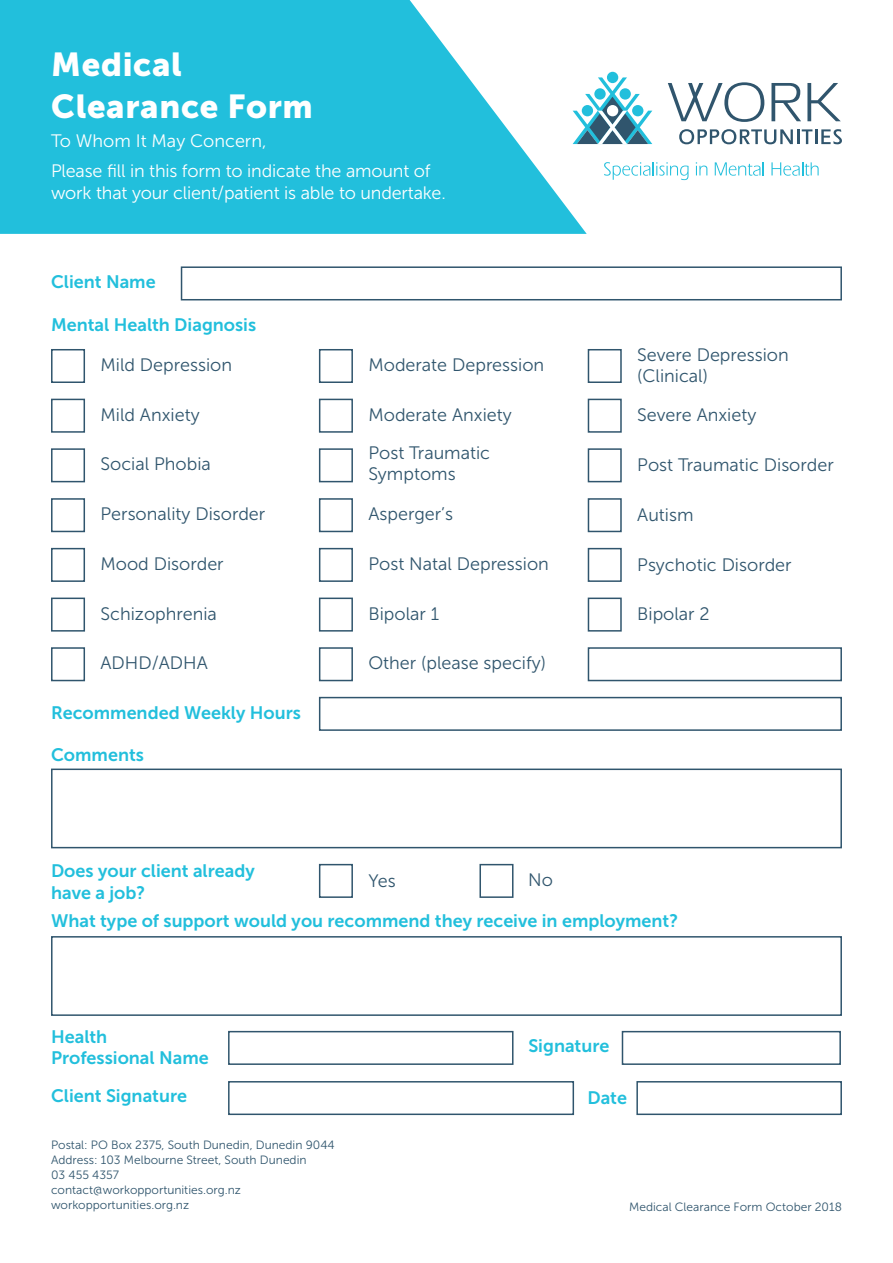
<style>
.page{position:relative;width:893px;height:1263px;background:#fff}
.page>*{position:absolute;margin:0;border:0;box-sizing:border-box;transform-origin:0 0}
.t1{font:33px/42px "Museo Sans 900";letter-spacing:.02em;color:#fff}
.t2{font:18px/21.6px "Museo Sans 300";color:#30556d}
.t3{font:18px/21.6px "Museo Sans 700";color:#22bfdc}
.t4{font:18px/30.2px "Museo Sans 300";letter-spacing:-.01em;color:#fff}
.t5{font:12px/15px "Museo Sans 300";color:#30556d}
</style>
<div class="page">
<svg style="left:0;top:0;width:587px;height:234px;background:#42c8e1"></svg>
<div style="left:607px;top:72px;width:11px;height:11px;background:#22bfdc;border-radius:50%"></div>
<svg style="left:573px;top:77px;width:79px;height:67px"></svg>
<svg style="left:668px;top:82px;width:96px;height:40px"></svg>
<svg style="left:771px;top:83px;width:30px;height:38px"></svg>
<svg style="left:807px;top:83px;width:34px;height:38px"></svg>
<svg style="left:679px;top:129px;width:163px;height:15px"></svg>
<svg style="left:604px;top:162px;width:84px;height:18px"></svg>
<svg style="left:696px;top:162px;width:11px;height:13px"></svg>
<svg style="left:715px;top:162px;width:49px;height:14px"></svg>
<svg style="left:771px;top:162px;width:48px;height:14px"></svg>
<div style="left:181px;top:266px;width:661px;height:34px;border:2px solid #30556d"></div>
<div style="left:51px;top:349px;width:34px;height:34px;border:2px solid #30556d"></div>
<div style="left:319px;top:349px;width:34px;height:34px;border:2px solid #30556d"></div>
<div style="left:588px;top:349px;width:34px;height:34px;border:2px solid #30556d"></div>
<div style="left:51px;top:399px;width:34px;height:34px;border:2px solid #30556d"></div>
<div style="left:319px;top:399px;width:34px;height:34px;border:2px solid #30556d"></div>
<div style="left:588px;top:399px;width:34px;height:34px;border:2px solid #30556d"></div>
<div style="left:51px;top:448px;width:34px;height:34px;border:2px solid #30556d"></div>
<div style="left:319px;top:448px;width:34px;height:34px;border:2px solid #30556d"></div>
<div style="left:588px;top:448px;width:34px;height:34px;border:2px solid #30556d"></div>
<div style="left:51px;top:498px;width:34px;height:34px;border:2px solid #30556d"></div>
<div style="left:319px;top:498px;width:34px;height:34px;border:2px solid #30556d"></div>
<div style="left:588px;top:498px;width:34px;height:34px;border:2px solid #30556d"></div>
<div style="left:51px;top:548px;width:34px;height:34px;border:2px solid #30556d"></div>
<div style="left:319px;top:548px;width:34px;height:34px;border:2px solid #30556d"></div>
<div style="left:588px;top:548px;width:34px;height:34px;border:2px solid #30556d"></div>
<div style="left:51px;top:598px;width:34px;height:34px;border:2px solid #30556d"></div>
<div style="left:319px;top:598px;width:34px;height:34px;border:2px solid #30556d"></div>
<div style="left:588px;top:598px;width:34px;height:34px;border:2px solid #30556d"></div>
<div style="left:51px;top:647px;width:34px;height:34px;border:2px solid #30556d"></div>
<div style="left:319px;top:647px;width:34px;height:34px;border:2px solid #30556d"></div>
<div style="left:588px;top:647px;width:254px;height:34px;border:2px solid #30556d"></div>
<div style="left:319px;top:697px;width:523px;height:34px;border:2px solid #30556d"></div>
<div style="left:319px;top:864px;width:34px;height:34px;border:2px solid #30556d"></div>
<div style="left:479px;top:864px;width:34px;height:34px;border:2px solid #30556d"></div>
<div style="left:51px;top:768px;width:791px;height:80px;border:2px solid #30556d"></div>
<div style="left:51px;top:936px;width:791px;height:80px;border:2px solid #30556d"></div>
<div style="left:228px;top:1031px;width:285px;height:34px;border:2px solid #30556d"></div>
<div style="left:636px;top:1081px;width:206px;height:34px;border:2px solid #30556d"></div>
<div style="left:622px;top:1031px;width:219px;height:34px;border:2px solid #30556d"></div>
<div style="left:228px;top:1081px;width:346px;height:34px;border:2px solid #30556d"></div>
<h1 class="t1" style="left:51px;top:44px;width:263px">Medical<br>Clearance Form</h1>
<p class="t4" style="left:51px;top:126px;width:381px">To Whom It May Concern,<br>Please fill in this form to indicate the amount of</p>
<p class="t4" style="left:51px;top:177px;width:396px">work that your client/patient is able to undertake.</p>
<p class="t3" style="left:51px;top:271px;width:106px">Client Name</p>
<p class="t3" style="left:51px;top:314px;width:207px">Mental Health Diagnosis</p>
<p class="t2" style="left:101px;top:354px;width:133px">Mild Depression</p>
<p class="t2" style="left:368px;top:354px;width:177px">Moderate Depression</p>
<p class="t2" style="left:637px;top:344px;width:153px">Severe Depression (Clinical)</p>
<p class="t2" style="left:101px;top:404px;width:101px">Mild Anxiety</p>
<p class="t2" style="left:368px;top:404px;width:145px">Moderate Anxiety</p>
<p class="t2" style="left:637px;top:405px;width:121px">Severe Anxiety</p>
<p class="t2" style="left:101px;top:453px;width:112px">Social Phobia</p>
<p class="t2" style="left:368px;top:442px;width:123px">Post Traumatic<br>Symptoms</p>
<p class="t2" style="left:637px;top:454px;width:198px">Post Traumatic Disorder</p>
<p class="t2" style="left:101px;top:503px;width:166px">Personality Disorder</p>
<p class="t2" style="left:368px;top:503px;width:86px">Asperger’s</p>
<p class="t2" style="left:637px;top:504px;width:58px">Autism</p>
<p class="t2" style="left:101px;top:553px;width:125px">Mood Disorder</p>
<p class="t2" style="left:368px;top:553px;width:182px">Post Natal Depression</p>
<p class="t2" style="left:637px;top:554px;width:156px">Psychotic Disorder</p>
<p class="t2" style="left:101px;top:603px;width:118px">Schizophrenia</p>
<p class="t2" style="left:368px;top:603px;width:72px">Bipolar 1</p>
<p class="t2" style="left:637px;top:603px;width:74px">Bipolar 2</p>
<p class="t2" style="left:101px;top:652px;width:109px">ADHD/ADHA</p>
<p class="t2" style="left:368px;top:652px;width:179px">Other (please specify)</p>
<p class="t3" style="left:51px;top:701px;width:251px">Recommended Weekly Hours</p>
<p class="t3" style="left:51px;top:744px;width:94px">Comments</p>
<p class="t3" style="left:51px;top:860px;width:205px">Does your client already have a job?</p>
<p class="t2" style="left:368px;top:870px;width:29px">Yes</p>
<p class="t2" style="left:528px;top:869px;width:26px">No</p>
<p class="t3" style="left:51px;top:910px;width:629px">What type of support would you recommend they receive in employment?</p>
<p class="t3" style="left:51px;top:1026px;width:159px">Health<br>Professional Name</p>
<p class="t3" style="left:528px;top:1035px;width:83px">Signature</p>
<p class="t3" style="left:51px;top:1085px;width:138px">Client Signature</p>
<p class="t3" style="left:587px;top:1087px;width:41px">Date</p>
<p class="t5" style="left:51px;top:1138px;width:285px">Postal: PO Box 2375, South Dunedin, Dunedin 9044<br>Address: 103 Melbourne Street, South Dunedin<br>03 455 4357<br>contact@workopportunities.org.nz workopportunities.org.nz</p>
<p class="t5" style="left:629px;top:1199px;width:214px">Medical Clearance Form October 2018</p>
</div>
